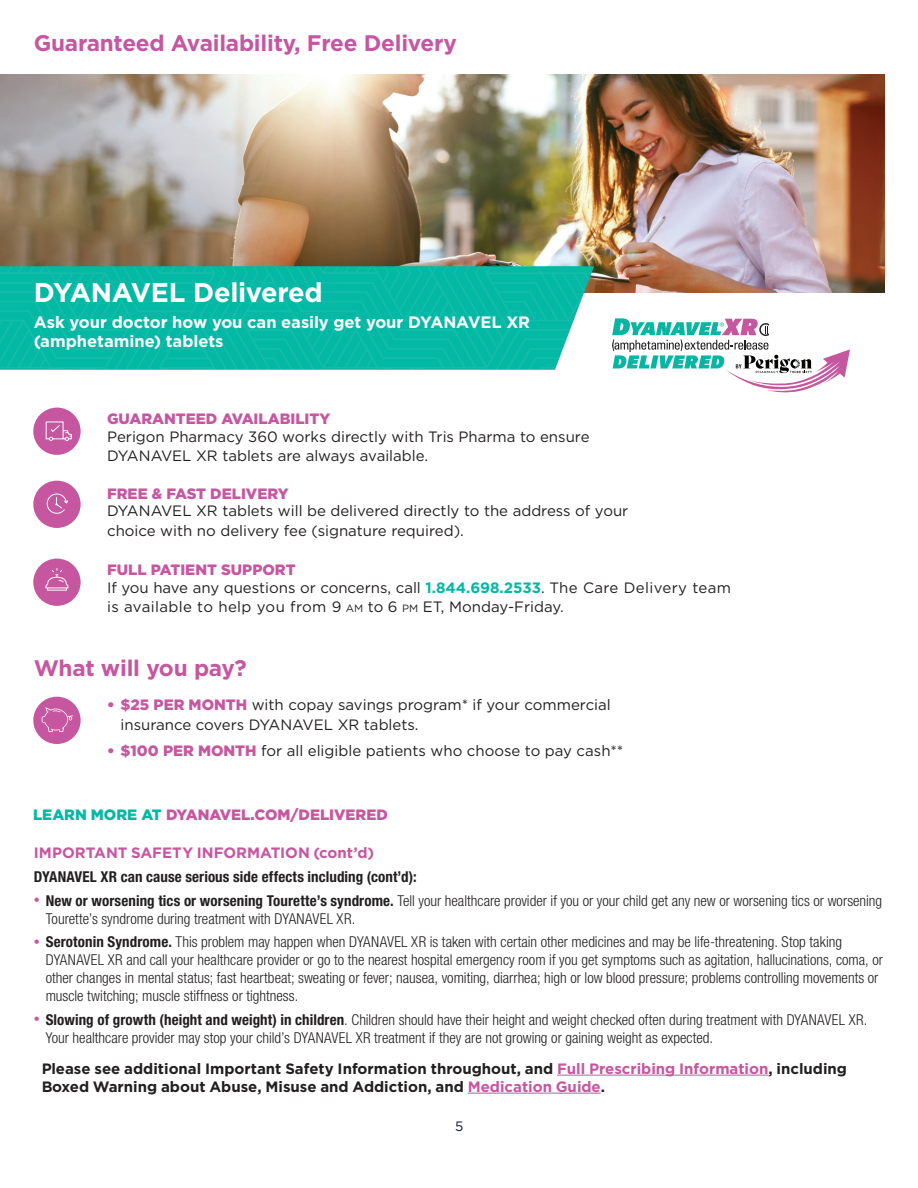
<style>
.page{position:relative;width:918px;height:1188px;background:#fff}
.page>*{position:absolute;margin:0;border:0;box-sizing:border-box;transform-origin:0 0}
.t1{font:700 27px "Gotham";letter-spacing:-.015em;color:#fff}
.t2{font:700 22.5px "Gotham";letter-spacing:-.01em;color:#c656a0}
.t3{font:700 16.5px/19.5px "Gotham";letter-spacing:-.005em;color:#fff}
.t4{font:300 condensed 15px/18px "Helvetica Neue LT Std";color:#231f20}
.t5{font:15px/19.5px "Gotham";color:#231f20}
.t6{font:700 15px/18px "Gotham";color:#231f20}
.t7{font:900 15px "Gotham";color:#c656a0}
.t8{font:700 condensed 15px "Helvetica Neue LT Std";letter-spacing:.01em;color:#231f20}
.t9{font:700 15px "Gotham";color:#c656a0}
.t10{font:13.5px "Gotham";color:#051235}
.s1{font-weight:700;color:#03b8a4}
.s2{font-size:10.5px}
.s3{font-weight:900;color:#c656a0}
.s4{color:#03b8a4}
.s5{font-weight:700;font-size:12px;color:#c656a0}
.s6{font-weight:700}
.s7{color:#c656a0}
</style>
<div class="page">
<hr style="left:557px;top:1075px;width:211px;height:1px;background:#c656a0">
<hr style="left:468px;top:1093px;width:133px;height:1px;background:#c656a0">
<svg style="left:612px;top:318px;width:238px;height:75px"></svg>
<div style="left:33px;top:408px;width:48px;height:47px;background:#c656a0;border-radius:50%"></div>
<svg style="left:45px;top:421px;width:27px;height:20px"></svg>
<div style="left:33px;top:481px;width:48px;height:47px;background:#c656a0;border-radius:50%"></div>
<svg style="left:46px;top:493px;width:22px;height:21px"></svg>
<div style="left:33px;top:559px;width:48px;height:47px;background:#c656a0;border-radius:50%"></div>
<div style="left:33px;top:697px;width:48px;height:47px;background:#c656a0;border-radius:50%"></div>
<svg style="left:45px;top:568px;width:24px;height:23px"></svg>
<img style="left:0;top:75px;width:884px;height:218px">
<svg style="left:0;top:266px;width:590px;height:104px;background:#0cbaa7"></svg>
<svg style="left:42px;top:707px;width:31px;height:25px"></svg>
<h2 class="t2" style="left:34px;top:28px;width:425px">Guaranteed Availability, Free Delivery</h2>
<h1 class="t1" style="left:34px;top:275px;width:291px">DYANAVEL Delivered</h1>
<p class="t3" style="left:34px;top:312px;width:498px">Ask your doctor how you can easily get your DYANAVEL XR (amphetamine) tablets</p>
<p class="t7" style="left:107px;top:408px;width:225px">GUARANTEED AVAILABILITY</p>
<p class="t5" style="left:107px;top:426px;width:484px">Perigon Pharmacy 360 works directly with Tris Pharma to ensure<br>DYANAVEL XR tablets are always available.</p>
<p class="t7" style="left:107px;top:483px;width:183px">FREE &amp; FAST DELIVERY</p>
<p class="t5" style="left:107px;top:501px;width:523px">DYANAVEL XR tablets will be delivered directly to the address of your choice with no delivery fee (signature required).</p>
<p class="t7" style="left:107px;top:559px;width:190px">FULL PATIENT SUPPORT</p>
<p class="t5" style="left:107px;top:577px;width:625px">If you have any questions or concerns, call <span class="s1">1.844.698.2533</span>. The Care Delivery team is available to help you from 9 <span class="s2">AM</span> to 6 <span class="s2">PM</span> ET, Monday-Friday.</p>
<h2 class="t2" style="left:34px;top:654px;width:215px">What will you pay?</h2>
<p class="t5" style="left:121px;top:695px;width:492px;text-indent:-13px"><span class="s3">• $25 PER MONTH</span> with copay savings program* if your commercial insurance covers DYANAVEL XR tablets.</p>
<p class="t5" style="left:107px;top:741px;width:518px"><span class="s3">• $100 PER MONTH</span> for all eligible patients who choose to pay cash**</p>
<p class="t7" style="left:33px;top:804px;width:356px"><span class="s4">LEARN MORE AT</span> DYANAVEL.COM/DELIVERED</p>
<p class="t9" style="left:34px;top:843px;width:342px">IMPORTANT SAFETY INFORMATION (cont’d)</p>
<p class="t8" style="left:34px;top:868px;width:385px">DYANAVEL XR can cause serious side effects including (cont’d):</p>
<p class="t4" style="left:46px;top:891px;width:838px;text-indent:-12px"><span class="s5">•</span> <span class="s6">New or worsening tics or worsening Tourette’s syndrome.</span> Tell your healthcare provider if you or your child get any new or worsening tics or worsening<br>Tourette’s syndrome during treatment with DYANAVEL XR.</p>
<p class="t4" style="left:46px;top:933px;width:839px;text-indent:-12px"><span class="s5">•</span> <span class="s6">Serotonin Syndrome.</span> This problem may happen when DYANAVEL XR is taken with certain other medicines and may be life-threatening. Stop taking DYANAVEL XR and call your healthcare provider or go to the nearest hospital emergency room if you get symptoms such as agitation, hallucinations, coma, or other changes in mental status; fast heartbeat; sweating or fever; nausea, vomiting, diarrhea; high or low blood pressure; problems controlling movements or muscle twitching; muscle stiffness or tightness.</p>
<p class="t4" style="left:46px;top:1010px;width:823px;text-indent:-12px"><span class="s5">•</span> <span class="s6">Slowing of growth (height and weight) in children</span>. Children should have their height and weight checked often during treatment with DYANAVEL XR.<br>Your healthcare provider may stop your child’s DYANAVEL XR treatment if they are not growing or gaining weight as expected.</p>
<p class="t6" style="left:41px;top:1059px;width:807px">Please see additional Important Safety Information throughout, and <span class="s7">Full Prescribing Information</span>, including<br>Boxed Warning about Abuse, Misuse and Addiction, and <span class="s7">Medication Guide</span>.</p>
<p class="t10" style="left:455px;top:1118px;width:10px">5</p>
</div>
